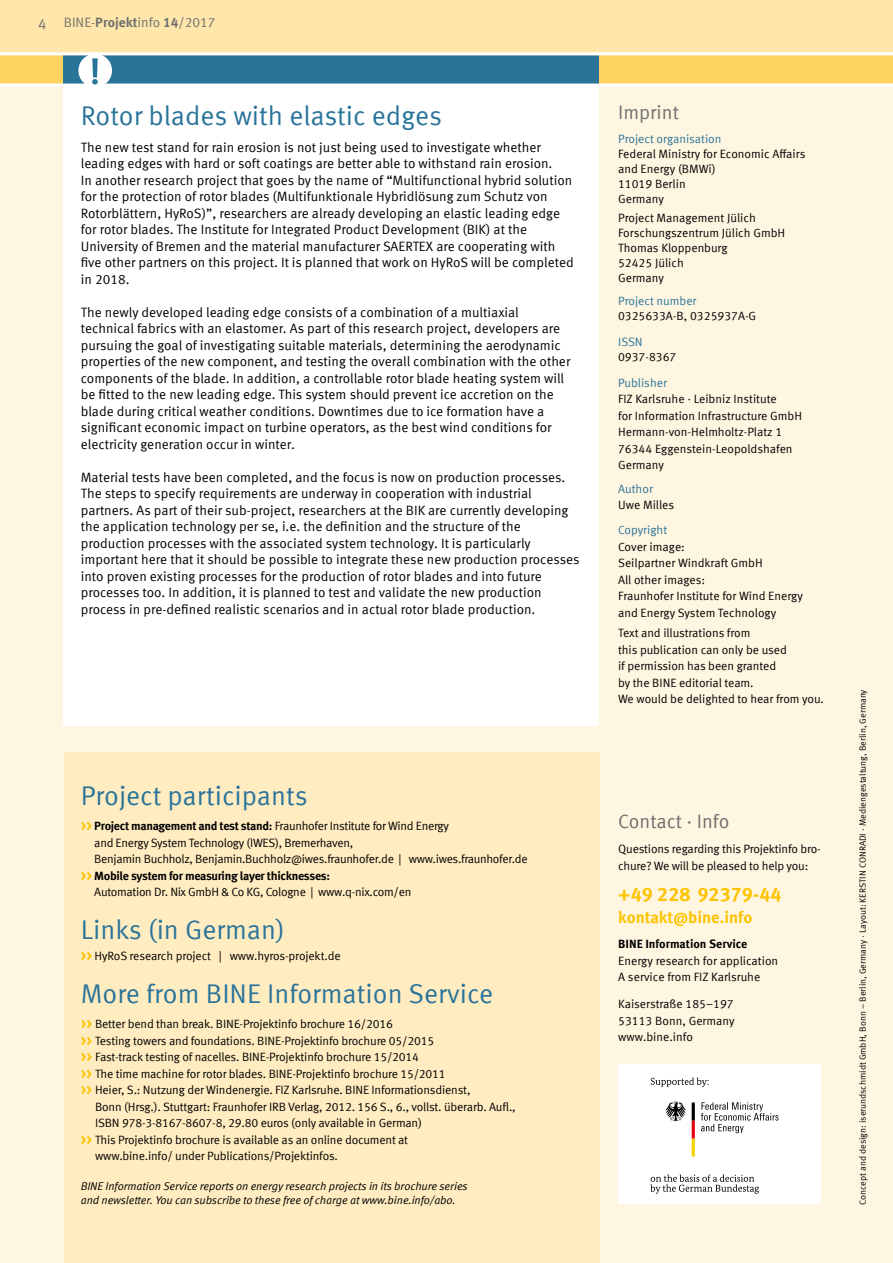
<style>
.page{position:relative;width:893px;height:1263px;background:#fff6e1}
.page>*{position:absolute;margin:0;border:0;box-sizing:border-box;transform-origin:0 0}
.t1{font:27px "Meta Offc Norm";color:#2a749a}
.t2{font:19.5px "Meta Offc Norm";color:#6f6f6e}
.t3{font:700 19.5px "Meta Offc";color:#fdc300}
.t4{font:700 16.5px "Meta Offc";color:#fdc300}
.t5{font:15px "Meta Offc Norm";color:#6f6f6e}
.t6{font:13.5px/16.5px "Meta Offc Norm";color:#000}
.t7{font:13.5px "Meta Offc Norm";color:#6f6f6e}
.t8{font:12px/16.5px "Meta Offc Norm";letter-spacing:-.015em;color:#000}
.t9{font:12px "Meta Offc Norm";color:#2a749a}
.t10{font:700 12px "Meta Offc";letter-spacing:-.025em;color:#000}
.t11{font:700 12px "Meta Offc";color:#000}
.t12{font:11.25px/13.5px "Meta Offc Norm Ita";letter-spacing:-.01em;color:#000}
.t13{font:9px "Meta Offc Norm";color:#000}
.s1{font-family:"Meta Offc";font-weight:700}
.s2{font-family:"Meta Offc";font-weight:700;font-size:13.5px;color:#fdc300}
.s3{font-size:13.5px;color:#fdc300}
</style>
<div class="page">
<div style="left:0;top:55px;width:893px;height:30px;background:#ffd361"></div>
<div style="left:64px;top:55px;width:535px;height:30px;background:#2a749a"></div>
<hr style="left:0;top:84px;width:893px;height:3px;background:#fff">
<div style="left:0;top:0;width:893px;height:55px;background:#ffe7ab"></div>
<div style="left:78px;top:54px;width:34px;height:33px;background:#fff;border-radius:50%"></div>
<svg style="left:92px;top:58px;width:6px;height:27px"></svg>
<div style="left:64px;top:86px;width:535px;height:640px;background:#fff"></div>
<div style="left:64px;top:753px;width:536px;height:510px;background:#ffecc1"></div>
<hr style="left:0;top:52px;width:893px;height:3px;background:#fff">
<div style="left:618px;top:1064px;width:203px;height:139px;background:#fff"></div>
<svg style="left:651px;top:1077px;width:57px;height:10px"></svg>
<svg style="left:650px;top:1174px;width:109px;height:20px"></svg>
<svg style="left:665px;top:1101px;width:21px;height:20px"></svg>
<svg style="left:692px;top:1102px;width:3px;height:54px"></svg>
<svg style="left:701px;top:1102px;width:77px;height:31px"></svg>
<p class="t5" style="left:38px;top:15px;width:10px">4</p>
<p class="t7" style="left:64px;top:15px;width:153px">BINE-<span class="s1">Projekt</span>info <span class="s1">0114</span>/2017</p>
<p class="t7" style="left:207px;top:15px;width:9px">0</p>
<h1 class="t1" style="left:81px;top:100px;width:363px">Rotor blades with elastic edges</h1>
<p class="t6" style="left:81px;top:139px;width:495px">The new test stand for rain erosion is not just being used to investigate whether leading edges with hard or soft coatings are better able to withstand rain erosion.<br>In another research project that goes by the name of “Multifunctional hybrid solution for the protection of rotor blades (Multifunktionale Hybridlösung zum Schutz von Rotorblättern, HyRoS)”, researchers are already developing an elastic leading edge for rotor blades. The Institute for Integrated Product Development (BIK) at the University of Bremen and the material manufacturer SAERTEX are cooperating with five other partners on this project. It is planned that work on HyRoS will be completed in 2018.</p>
<p class="t6" style="left:81px;top:304px;width:491px">The newly developed leading edge consists of a combination of a multiaxial technical fabrics with an elastomer. As part of this research project, developers are pursuing the goal of investigating suitable materials, determining the aerodynamic properties of the new component, and testing the overall combination with the other components of the blade. In addition, a controllable rotor blade heating system will be fitted to the new leading edge. This system should prevent ice accretion on the blade during critical weather conditions. Downtimes due to ice formation have a significant economic impact on turbine operators, as the best wind conditions for electricity generation occur in winter.</p>
<p class="t6" style="left:81px;top:469px;width:500px">Material tests have been completed, and the focus is now on production processes.<br>The steps to specify requirements are underway in cooperation with industrial partners. As part of their sub-project, researchers at the BIK are currently developing the application technology per se, i.e. the definition and the structure of the production processes with the associated system technology. It is particularly important here that it should be possible to integrate these new production processes into proven existing processes for the production of rotor blades and into future processes too. In addition, it is planned to test and validate the new production process in pre-defined realistic scenarios and in actual rotor blade production.</p>
<h1 class="t1" style="left:81px;top:780px;width:229px">Project participants</h1>
<p class="t8" style="left:94px;top:818px;width:435px;text-indent:-14px"><span class="s2">&gt;&gt;</span> <span class="s1">Project management and test stand:</span> Fraunhofer Institute for Wind Energy<br>and Energy System Technology (IWES), Bremerhaven,<br>Benjamin Buchholz, Benjamin.Buchholz@iwes.fraunhofer.de | www.iwes.fraunhofer.de</p>
<p class="t10" style="left:81px;top:868px;width:251px"><span class="s3">&gt;&gt;</span> Mobile system for measuring layer thicknesses:</p>
<p class="t8" style="left:94px;top:884px;width:319px">Automation Dr. Nix GmbH &amp; Co KG, Cologne | www.q-nix.com/en</p>
<h1 class="t1" style="left:81px;top:914px;width:206px">Links (in German)</h1>
<p class="t8" style="left:81px;top:948px;width:261px"><span class="s2">&gt;&gt;</span> HyRoS research project | www.hyros-projekt.de</p>
<h1 class="t1" style="left:81px;top:978px;width:414px">More from BINE Information Service</h1>
<p class="t8" style="left:81px;top:1016px;width:314px"><span class="s2">&gt;&gt;</span> Better bend than break. BINE-Projektinfo brochure 16/2016</p>
<p class="t8" style="left:81px;top:1032px;width:355px"><span class="s2">&gt;&gt;</span> Testing towers and foundations. BINE-Projektinfo brochure 05/2015</p>
<p class="t8" style="left:81px;top:1049px;width:340px"><span class="s2">&gt;&gt;</span> Fast-track testing of nacelles. BINE-Projektinfo brochure 15/2014</p>
<p class="t8" style="left:81px;top:1065px;width:366px"><span class="s2">&gt;&gt;</span> The time machine for rotor blades. BINE-Projektinfo brochure 15/2011</p>
<p class="t8" style="left:81px;top:1082px;width:391px"><span class="s2">&gt;&gt;</span> Heier, S.: Nutzung der Windenergie. FIZ Karlsruhe. BINE Informationsdienst,</p>
<p class="t8" style="left:95px;top:1098px;width:422px">Bonn (Hrsg.). Stuttgart: Fraunhofer IRB Verlag, 2012. 156 S., 6., vollst. überarb. Aufl.,</p>
<p class="t8" style="left:95px;top:1115px;width:328px">ISBN 978-3-8167-8607-8, 29.80 euros (only available in German)</p>
<p class="t8" style="left:81px;top:1131px;width:329px"><span class="s2">&gt;&gt;</span> This Projektinfo brochure is available as an online document at</p>
<p class="t8" style="left:95px;top:1148px;width:244px">www.bine.info/ under Publications/Projektinfos.</p>
<p class="t12" style="left:81px;top:1180px;width:389px">BINE Information Service reports on energy research projects in its brochure series and newsletter. You can subscribe to these free of charge at www.bine.info/abo.</p>
<h2 class="t2" style="left:618px;top:101px;width:62px">Imprint</h2>
<p class="t9" style="left:618px;top:131px;width:105px">Project organisation</p>
<p class="t8" style="left:618px;top:146px;width:189px;line-height:15px">Federal Ministry for Economic Affairs and Energy (BMWi)<br>11019 Berlin<br>Germany</p>
<p class="t8" style="left:618px;top:210px;width:169px;line-height:15px">Project Management Jülich<br>Forschungszentrum Jülich GmbH<br>Thomas Kloppenburg<br>52425 Jülich<br>Germany</p>
<p class="t9" style="left:618px;top:294px;width:80px">Project number</p>
<p class="t8" style="left:618px;top:308px;width:140px">0325633A-B, 0325937A-G</p>
<p class="t9" style="left:618px;top:335px;width:26px">ISSN</p>
<p class="t8" style="left:618px;top:349px;width:60px">0937-8367</p>
<p class="t9" style="left:618px;top:375px;width:50px">Publisher</p>
<p class="t8" style="left:618px;top:391px;width:185px">FIZ Karlsruhe · Leibniz Institute<br>for Information Infrastructure GmbH<br>Hermann-von-Helmholtz-Platz 1<br>76344 Eggenstein-Leopoldshafen<br>Germany</p>
<p class="t9" style="left:618px;top:481px;width:36px">Author</p>
<p class="t8" style="left:618px;top:497px;width:58px">Uwe Milles</p>
<p class="t9" style="left:618px;top:523px;width:51px">Copyright</p>
<p class="t8" style="left:618px;top:538px;width:186px">Cover image:<br>Seilpartner Windkraft GmbH<br>All other images:<br>Fraunhofer Institute for Wind Energy and Energy System Technology</p>
<p class="t8" style="left:618px;top:625px;width:207px">Text and illustrations from<br>this publication can only be used<br>if permission has been granted<br>by the BINE editorial team.<br>We would be delighted to hear from you.</p>
<h2 class="t2" style="left:618px;top:810px;width:113px">Contact · Info</h2>
<p class="t8" style="left:618px;top:841px;width:204px">Questions regarding this Projektinfo bro&shy;chure? We will be pleased to help you:</p>
<h2 class="t3" style="left:618px;top:882px;width:165px">+49 228 92379-44</h2>
<p class="t4" style="left:618px;top:908px;width:136px">kontakt@bine.info</p>
<p class="t11" style="left:618px;top:937px;width:131px">BINE Information Service</p>
<p class="t8" style="left:618px;top:952px;width:162px">Energy research for application<br>A service from FIZ Karlsruhe</p>
<p class="t8" style="left:618px;top:996px;width:118px;text-align:justify">Kaiserstraße 185–197<br>53113 Bonn, Germany www.bine.info</p>
<p class="t13" style="left:857px;top:1204px;width:517px;rotate:-90deg">Concept and design: iserundschmidt GmbH, Bonn – Berlin, Germany · Layout: KERSTIN CONRADI · Mediengestaltung, Berlin, Germany</p>
</div>
